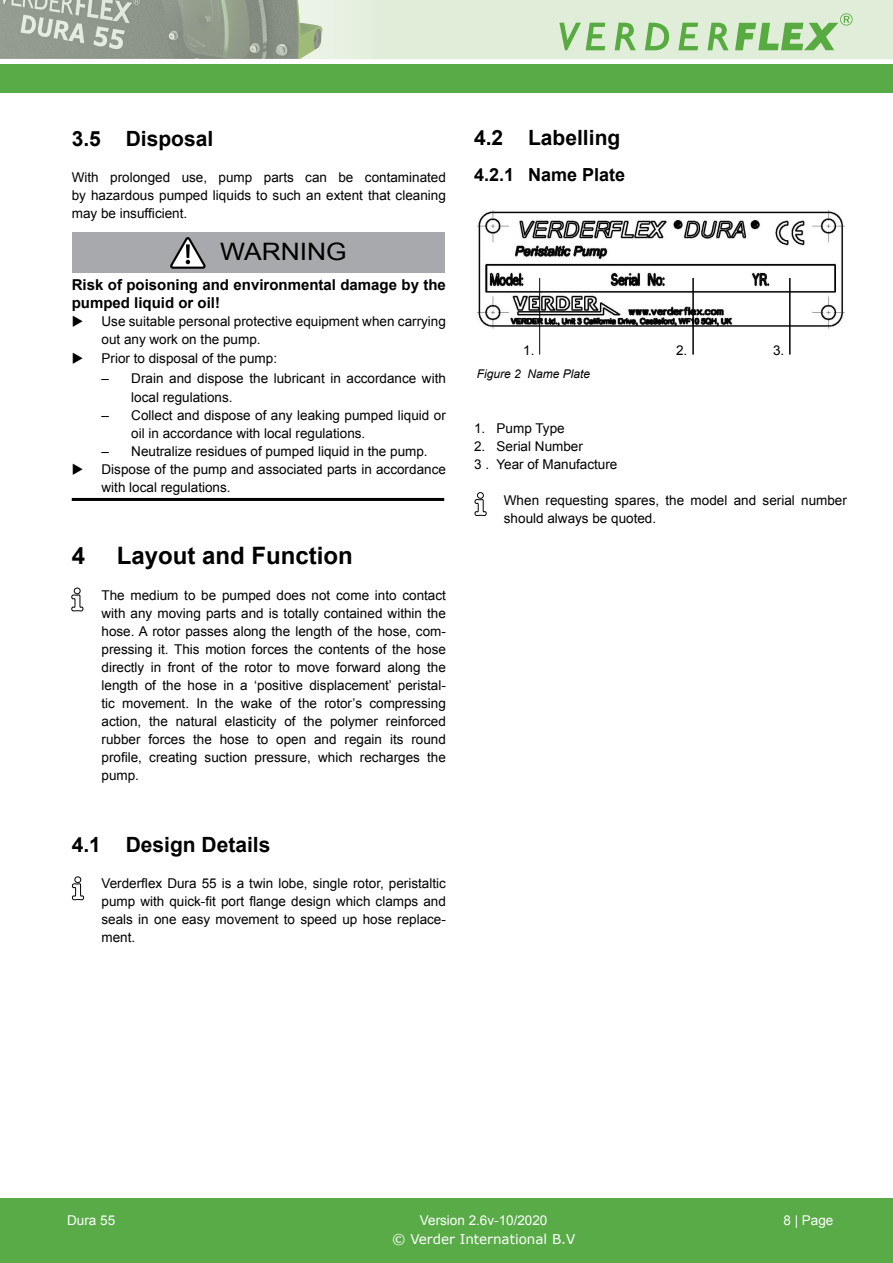
<style>
.page{position:relative;width:893px;height:1263px;background:#fff}
.page>*{position:absolute;margin:0;border:0;box-sizing:border-box;transform-origin:0 0}
.t1{font:700 24px "Arial";color:#000}
.t2{font:24px "Arial";color:#000;scale:1.1 1}
.t3{font:700 21px "Arial";color:#000}
.t4{font:700 18px "Arial";color:#000}
.t5{font:700 15px/18px "Arial";color:#000}
.t6{font:13.5px/18px "Arial";color:#000}
.t7{font:13.5px "Arial";color:#fff}
.t8{font:13.5px "Verdana";color:#fff}
.t9{font:italic 12px "Arial";color:#000}
</style>
<div class="page">
<div style="left:0;top:1198px;width:893px;height:65px;background:#58ab47"></div>
<div style="left:0;top:64px;width:893px;height:29px;background:#58ab47"></div>
<div style="left:259px;top:0;width:634px;height:59px;background:#e0edd9"></div>
<svg style="left:559px;top:23px;width:46px;height:27px"></svg>
<svg style="left:615px;top:23px;width:21px;height:27px"></svg>
<svg style="left:645px;top:23px;width:24px;height:27px"></svg>
<svg style="left:678px;top:23px;width:20px;height:27px"></svg>
<svg style="left:708px;top:23px;width:21px;height:27px"></svg>
<svg style="left:735px;top:13px;width:118px;height:37px"></svg>
<svg style="left:0;top:0;width:335px;height:59px;background:#9da698"></svg>
<div style="left:72px;top:233px;width:372px;height:40px;background:#a7a9ac"></div>
<svg style="left:171px;top:237px;width:35px;height:32px"></svg>
<hr style="left:72px;top:498px;width:372px;height:3px;background:#000">
<svg style="left:71px;top:587px;width:13px;height:25px"></svg>
<svg style="left:72px;top:876px;width:12px;height:24px"></svg>
<img style="left:476px;top:210px;width:369px;height:122px">
<hr style="left:539px;top:278px;width:1px;height:77px;background:#000">
<hr style="left:692px;top:278px;width:2px;height:77px;background:#000">
<hr style="left:789px;top:278px;width:2px;height:77px;background:#000">
<svg style="left:474px;top:492px;width:13px;height:24px"></svg>
<h2 class="t3" style="left:72px;top:124px;width:143px">3.5 Disposal</h2>
<p class="t6" style="left:72px;top:168px;width:376px;text-align:justify">With prolonged use, pump parts can be contaminated by hazardous pumped liquids to such an extent that cleaning may be insufficient.</p>
<h1 class="t2" style="left:220px;top:236px;width:117px">WARNING</h1>
<p class="t5" style="left:72px;top:276px;width:376px">Risk of poisoning and environmental damage by the pumped liquid or oil!</p>
<p class="t6" style="left:102px;top:312px;width:346px;text-indent:-30px">◆ Use suitable personal protective equipment when carrying out any work on the pump.</p>
<p class="t6" style="left:72px;top:349px;width:207px">◆ Prior to disposal of the pump:</p>
<p class="t6" style="left:131px;top:368px;width:316px;line-height:19.5px;text-indent:-30px">– Drain and dispose the lubricant in accordance with local regulations.</p>
<p class="t6" style="left:131px;top:406px;width:316px;text-indent:-30px">– Collect and dispose of any leaking pumped liquid or oil in accordance with local regulations.</p>
<p class="t6" style="left:102px;top:442px;width:328px">– Neutralize residues of pumped liquid in the pump.</p>
<p class="t6" style="left:102px;top:460px;width:346px;text-indent:-30px">◆ Dispose of the pump and associated parts in accordance with local regulations.</p>
<h1 class="t1" style="left:72px;top:540px;width:15px">4</h1>
<h1 class="t1" style="left:117px;top:540px;width:238px">Layout and Function</h1>
<p class="t6" style="left:102px;top:586px;width:346px;text-align:justify">The medium to be pumped does not come into contact with any moving parts and is totally contained within the hose. A rotor passes along the length of the hose, com&shy;pressing it. This motion forces the contents of the hose directly in front of the rotor to move forward along the length of the hose in a ‘positive displacement’ peristal&shy;tic movement. In the wake of the rotor’s compressing action, the natural elasticity of the polymer reinforced rubber forces the hose to open and regain its round profile, creating suction pressure, which recharges the pump.</p>
<h2 class="t3" style="left:72px;top:831px;width:200px">4.1 Design Details</h2>
<p class="t6" style="left:102px;top:874px;width:346px;text-align:justify">Verderflex Dura 55 is a twin lobe, single rotor, peristaltic pump with quick-fit port flange design which clamps and seals in one easy movement to speed up hose replace&shy;ment.</p>
<h2 class="t3" style="left:474px;top:124px;width:148px">4.2 Labelling</h2>
<h3 class="t4" style="left:474px;top:163px;width:153px">4.2.1 Name Plate</h3>
<p class="t6" style="left:523px;top:341px;width:13px">1.</p>
<p class="t6" style="left:676px;top:341px;width:13px">2.</p>
<p class="t6" style="left:773px;top:342px;width:13px">3.</p>
<p class="t9" style="left:477px;top:366px;width:115px">Figure 2 Name Plate</p>
<p class="t6" style="left:474px;top:419px;width:92px">1. Pump Type</p>
<p class="t6" style="left:474px;top:437px;width:145px">2. Serial Number<br>3 . Year of Manufacture</p>
<p class="t6" style="left:504px;top:491px;width:345px">When requesting spares, the model and serial number should always be quoted.</p>
<p class="t7" style="left:67px;top:1211px;width:50px">Dura 55</p>
<p class="t7" style="left:420px;top:1211px;width:129px">Version 2.6v-10/2020</p>
<p class="t7" style="left:783px;top:1211px;width:52px">8 | Page</p>
<p class="t8" style="left:392px;top:1230px;width:185px">© Verder International B.V</p>
</div>
